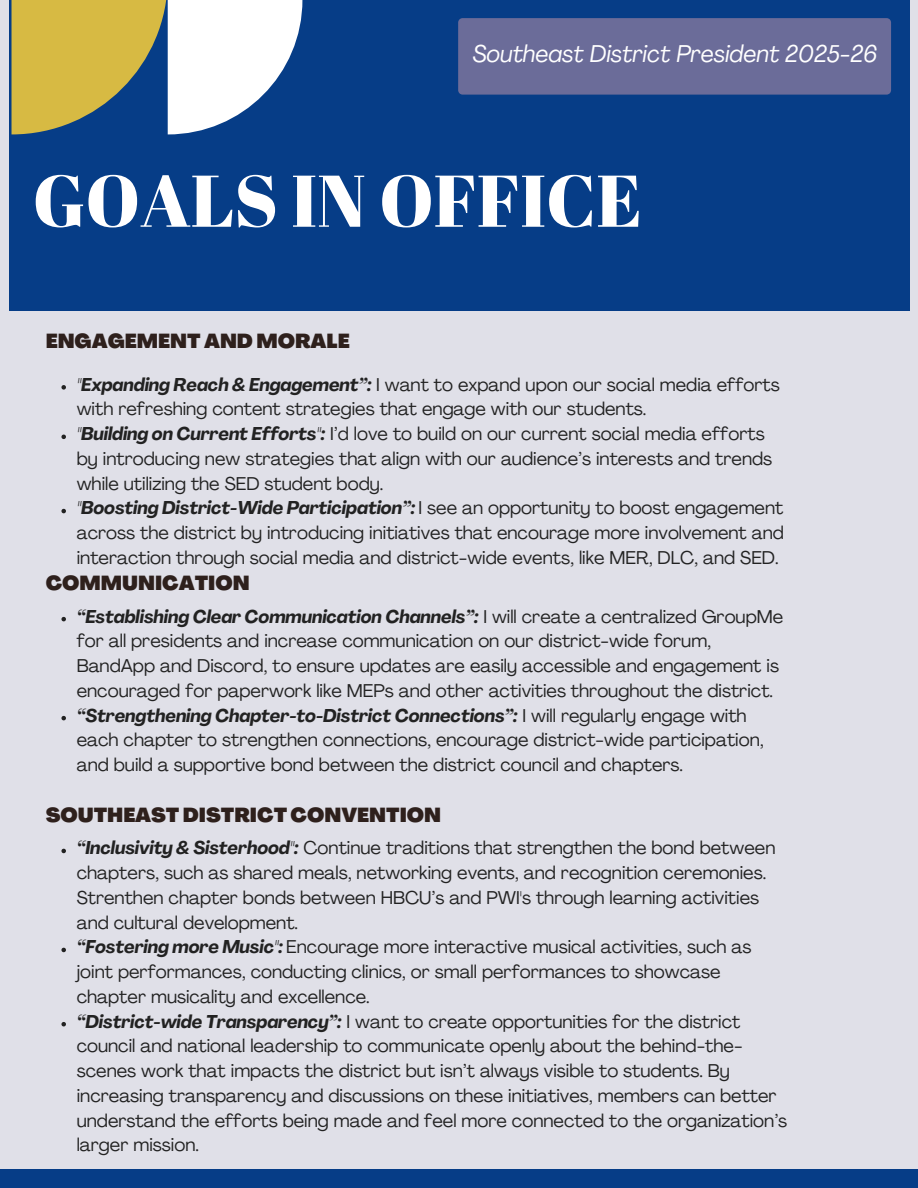
<style>
.page{position:relative;width:918px;height:1188px;background:#e0e0e8}
.page>*{position:absolute;margin:0;border:0;box-sizing:border-box;transform-origin:0 0}
.t1{font:73.05px "Abril Fatface";color:#fff}
.t2{font:italic 24px "Agrandir";color:#fff}
.t3{font:900 19.95px "Agrandir";color:#2e201c}
.t4{font:18.3px/24.8px "Agrandir";color:#222}
.s1{font-weight:700;font-style:italic}
</style>
<div class="page">
<div style="left:9px;top:0;width:900px;height:311px;background:#063d87"></div>
<svg style="left:12px;top:0;width:290px;height:134px"></svg>
<div style="left:458px;top:18px;width:433px;height:77px;background:#6b6c99"></div>
<div style="left:0;top:1169px;width:918px;height:19px;background:#063d87"></div>
<svg style="left:61px;top:385px;width:5px;height:5px"></svg>
<svg style="left:61px;top:435px;width:5px;height:4px"></svg>
<svg style="left:61px;top:509px;width:5px;height:4px"></svg>
<svg style="left:61px;top:617px;width:5px;height:4px"></svg>
<svg style="left:61px;top:716px;width:5px;height:4px"></svg>
<svg style="left:61px;top:849px;width:5px;height:4px"></svg>
<svg style="left:61px;top:948px;width:5px;height:4px"></svg>
<svg style="left:61px;top:1022px;width:5px;height:4px"></svg>
<p class="t2" style="left:473px;top:44px;width:406px">Southeast District President 2025-26</p>
<p class="t1" style="left:33px;top:149px;width:611px">GOALS IN OFFICE</p>
<h2 class="t3" style="left:46px;top:333px;width:306px">ENGAGEMENT AND MORALE</h2>
<h1 class="t4" style="left:77px;top:374px;width:705px"><span class="s1">"Expanding Reach &amp; Engagement”:</span> I want to expand upon our social media efforts with refreshing content strategies that engage with our students.</h1>
<h3 class="t4" style="left:77px;top:423px;width:697px"><span class="s1">"Building on Current Efforts":</span> I’d love to build on our current social media efforts by introducing new strategies that align with our audience’s interests and trends while utilizing the SED student body.</h3>
<p class="t4" style="left:77px;top:498px;width:709px;text-align:justify"><span class="s1">"Boosting District-Wide Participation”:</span> I see an opportunity to boost engagement across the district by introducing initiatives that encourage more involvement and interaction through social media and district-wide events, like MER, DLC, and SED.</p>
<p class="t3" style="left:46px;top:575px;width:206px">COMMUNICATION</p>
<p class="t4" style="left:77px;top:606px;width:708px"><span class="s1">“Establishing Clear Communication Channels”:</span> I will create a centralized GroupMe for all presidents and increase communication on our district-wide forum, BandApp and Discord, to ensure updates are easily accessible and engagement is encouraged for paperwork like MEPs and other activities throughout the district.</p>
<h3 class="t4" style="left:77px;top:705px;width:689px"><span class="s1">“Strengthening Chapter-to-District Connections”:</span> I will regularly engage with each chapter to strengthen connections, encourage district-wide participation, and build a supportive bond between the district council and chapters.</h3>
<p class="t3" style="left:46px;top:807px;width:397px">SOUTHEAST DISTRICT CONVENTION</p>
<p class="t4" style="left:77px;top:837px;width:700px"><span class="s1">“Inclusivity &amp; Sisterhood":</span> Continue traditions that strengthen the bond between chapters, such as shared meals, networking events, and recognition ceremonies.<br>Strenthen chapter bonds between HBCU’s and PWI's through learning activities and cultural development.</p>
<h3 class="t4" style="left:77px;top:936px;width:676px"><span class="s1">“Fostering more Music":</span> Encourage more interactive musical activities, such as joint performances, conducting clinics, or small performances to showcase chapter musicality and excellence.</h3>
<p class="t4" style="left:77px;top:1011px;width:712px"><span class="s1">“District-wide Transparency”:</span> I want to create opportunities for the district council and national leadership to communicate openly about the behind-the&shy;scenes work that impacts the district but isn’t always visible to students. By increasing transparency and discussions on these initiatives, members can better understand the efforts being made and feel more connected to the organization’s larger mission.</p>
</div>
